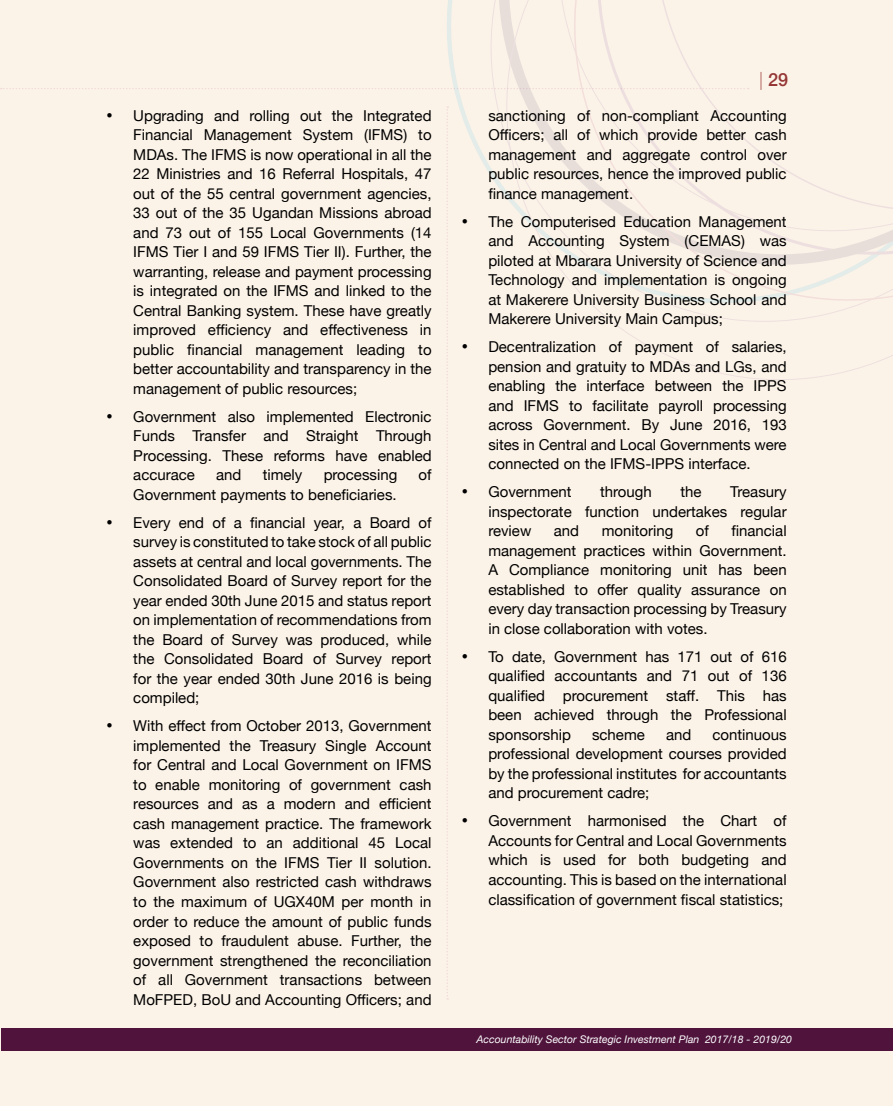
<style>
.page{position:relative;width:893px;height:1106px;background:#fff}
.page>*{position:absolute;margin:0;border:0;box-sizing:border-box;transform-origin:0 0}
.t1{font:500 18px "Helvetica Neue";color:#953635}
.t2{font:15px/19.5px "Helvetica Neue";color:#000;text-align:justify}
.t3{font:italic 10.5px "Helvetica Neue";color:#fff}
.s1{font-weight:100}
</style>
<div class="page">
<div style="left:1px;top:0;width:892px;height:1106px;background:#fcf3e8"></div>
<svg style="left:481px;top:0;width:412px;height:380px"></svg>
<svg style="left:549px;top:0;width:344px;height:326px"></svg>
<svg style="left:0;top:1028px;width:1px;height:22px"></svg>
<div style="left:1px;top:1028px;width:892px;height:22px;background:#4f133c"></div>
<svg style="left:1px;top:88px;width:748px;height:1px"></svg>
<svg style="left:447px;top:106px;width:1px;height:893px"></svg>
<p class="t2" style="left:133px;top:106px;width:300px;text-indent:-27px">• Upgrading and rolling out the Integrated Financial Management System (IFMS) to MDAs. The IFMS is now operational in all the 22 Ministries and 16 Referral Hospitals, 47 out of the 55 central government agencies, 33 out of the 35 Ugandan Missions abroad and 73 out of 155 Local Governments (14<br>IFMS Tier I and 59 IFMS Tier II). Further, the warranting, release and payment processing is integrated on the IFMS and linked to the Central Banking system. These have greatly improved efficiency and effectiveness in public financial management leading to better accountability and transparency in the management of public resources;</p>
<p class="t2" style="left:133px;top:407px;width:300px;text-indent:-27px">• Government also implemented Electronic Funds Transfer and Straight Through Processing. These reforms have enabled accurace</p>
<p class="t2" style="left:216px;top:466px;width:27px">and</p>
<p class="t2" style="left:263px;top:466px;width:41px">timely</p>
<p class="t2" style="left:324px;top:466px;width:75px">processing</p>
<p class="t2" style="left:419px;top:466px;width:15px">of</p>
<p class="t2" style="left:133px;top:485px;width:265px">Government payments to beneficiaries.</p>
<p class="t2" style="left:133px;top:513px;width:300px;text-indent:-27px">• Every end of a financial year, a Board of survey is constituted to take stock of all public assets at central and local governments. The Consolidated Board of Survey report for the year ended 30th June 2015 and status report on implementation of recommendations from the Board of Survey was produced, while the Consolidated Board of Survey report for the year ended 30th June 2016 is being compiled;</p>
<p class="t2" style="left:133px;top:717px;width:300px;text-indent:-27px">• With effect from October 2013, Government implemented the Treasury Single Account for Central and Local Government on IFMS to enable monitoring of government cash resources and as a modern and efficient cash management practice. The framework was extended to an additional 45 Local Governments on the IFMS Tier II solution.<br>Government also restricted cash withdraws to the maximum of UGX40M per month in order to reduce the amount of public funds exposed to fraudulent abuse. Further, the government strengthened the reconciliation of all Government transactions between MoFPED, BoU and Accounting Officers; and</p>
<p class="t1" style="left:759px;top:65px;width:31px"><span class="s1">|</span> 29</p>
<p class="t2" style="left:488px;top:106px;width:300px">sanctioning of non-compliant Accounting Officers; all of which provide better cash management and aggregate control over public resources, hence the improved public finance management.</p>
<p class="t2" style="left:488px;top:212px;width:300px;text-indent:-27px">• The Computerised Education Management and Accounting System (CEMAS) was piloted at Mbarara University of Science and Technology and implementation is ongoing at Makerere University Business School and Makerere University Main Campus;</p>
<p class="t2" style="left:488px;top:338px;width:300px;text-indent:-27px">• Decentralization of payment of salaries, pension and gratuity to MDAs and LGs, and enabling the interface between the IPPS and IFMS to facilitate payroll processing across Government. By June 2016, 193 sites in Central and Local Governments were connected on the IFMS-IPPS interface.</p>
<p class="t2" style="left:461px;top:483px;width:112px">• Government</p>
<p class="t2" style="left:600px;top:483px;width:53px">through</p>
<p class="t2" style="left:680px;top:483px;width:23px">the</p>
<p class="t2" style="left:488px;top:483px;width:300px;text-indent:242px">Treasury inspectorate function undertakes regular review</p>
<p class="t2" style="left:488px;top:522px;width:300px;text-indent:243px">financial management practices within Government.<br>A Compliance monitoring unit has been established to offer quality assurance on every day transaction processing by Treasury in close collaboration with votes.</p>
<p class="t2" style="left:488px;top:647px;width:300px;text-indent:-27px">• To date, Government has 171 out of 616 qualified accountants and 71 out of 136 qualified procurement staff. This has been achieved through the Professional sponsorship</p>
<p class="t2" style="left:554px;top:522px;width:27px">and</p>
<p class="t2" style="left:602px;top:522px;width:73px">monitoring</p>
<p class="t2" style="left:696px;top:522px;width:15px">of</p>
<p class="t2" style="left:488px;top:725px;width:300px;text-indent:224px">continuous professional development courses provided by the professional institutes for accountants and procurement cadre;</p>
<p class="t2" style="left:488px;top:812px;width:300px;text-indent:-27px">• Government harmonised the Chart of Accounts for Central and Local Governments which is used for both budgeting and accounting. This is based on the international classification of government fiscal statistics;</p>
<p class="t2" style="left:592px;top:725px;width:54px">scheme</p>
<p class="t2" style="left:666px;top:725px;width:27px">and</p>
<p class="t3" style="left:477px;top:1032px;width:317px">Accountability Sector Strategic Investment Plan 2017/18 - 2019/20</p>
</div>
